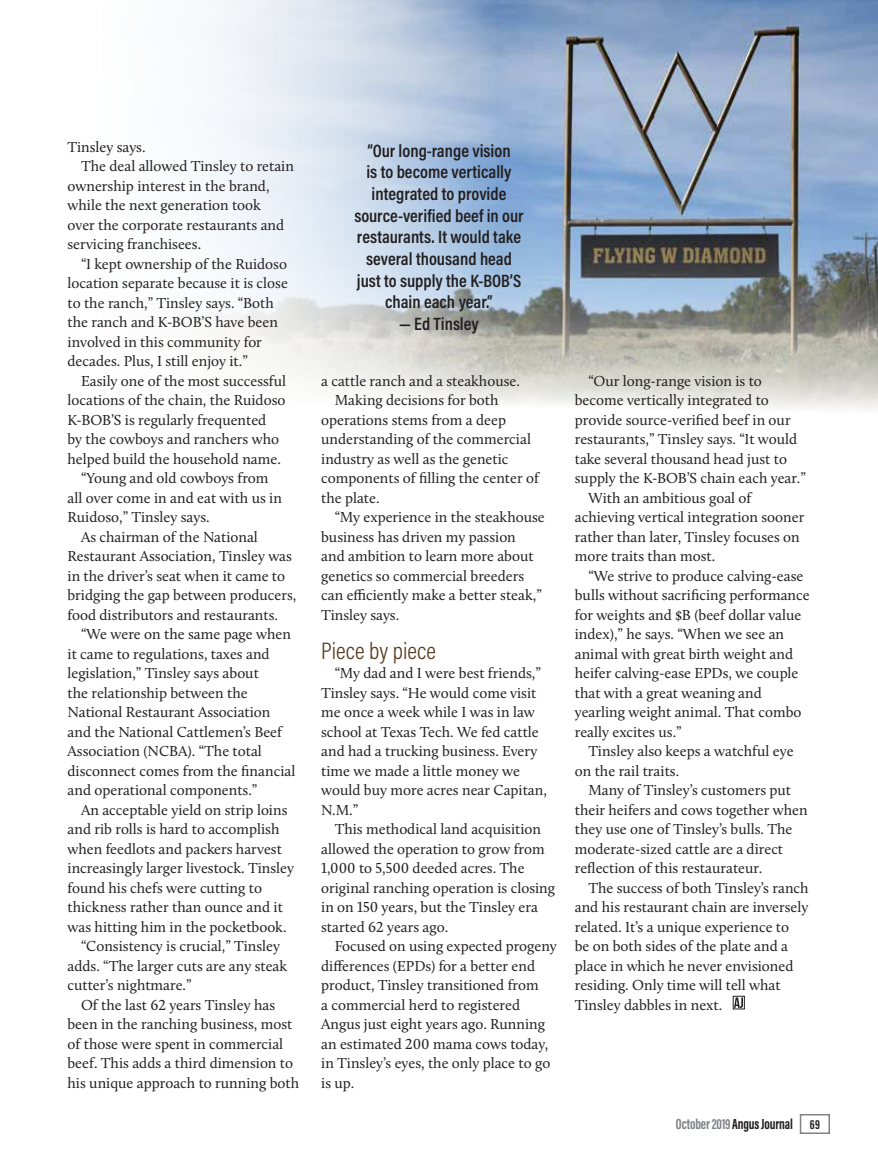
<style>
.page{position:relative;width:878px;height:1168px;background:#fff}
.page>*{position:absolute;margin:0;border:0;box-sizing:border-box;transform-origin:0 0}
.subhead-new{font:300 24px "Acumin Pro Cond";letter-spacing:.005em;color:#563a1d}
.pull_quote_white{font:600 18px/21.6px "Acumin Pro Cond";color:#231f20;text-align:center}
.Body_Text{font:15px/19.5px "Calluna";color:#231f20}
.t1{font:700 15px "Acumin Pro Extra Cond";letter-spacing:-.01em;color:#231f20}
.s1{color:#808285}
.s2{font-size:13.5px}
</style>
<div class="page">
<img style="left:495px;top:0;width:383px;height:410px">
<svg style="left:206px;top:0;width:289px;height:402px"></svg>
<div style="left:733px;top:996px;width:11px;height:13px;border:1px solid #231f20"></div>
<svg style="left:734px;top:997px;width:9px;height:11px"></svg>
<div style="left:799px;top:1114px;width:31px;height:20px;border:2px solid #808285"></div>
<p class="Body_Text" style="left:68px;top:137px;width:80px">Tinsley says.</p>
<p class="Body_Text" style="left:68px;top:156px;width:228px;text-indent:14px">The deal allowed Tinsley to retain ownership interest in the brand, while the next generation took<br>over the corporate restaurants and servicing franchisees.</p>
<p class="Body_Text" style="left:68px;top:254px;width:222px;text-indent:14px">“I kept ownership of the Ruidoso location separate because it is close to the ranch,” Tinsley says. “Both the ranch and K-BOB’S have been involved in this community for decades. Plus, I still enjoy it.”</p>
<p class="Body_Text" style="left:68px;top:371px;width:220px;text-indent:14px">Easily one of the most successful locations of the chain, the Ruidoso K-BOB’S is regularly frequented<br>by the cowboys and ranchers who helped build the household name.</p>
<p class="Body_Text" style="left:68px;top:468px;width:216px;text-indent:14px">“Young and old cowboys from all over come in and eat with us in<br>Ruidoso,” Tinsley says.</p>
<p class="Body_Text" style="left:68px;top:527px;width:230px;text-indent:14px">As chairman of the National Restaurant Association, Tinsley was in the driver’s seat when it came to bridging the gap between producers, food distributors and restaurants.</p>
<p class="Body_Text" style="left:68px;top:624px;width:229px;text-indent:14px">“We were on the same page when it came to regulations, taxes and legislation,” Tinsley says about<br>the relationship between the<br>National Restaurant Association and the National Cattlemen’s Beef<br>Association (NCBA). “The total disconnect comes from the financial and operational components.”</p>
<p class="Body_Text" style="left:68px;top:800px;width:228px;text-indent:14px">An acceptable yield on strip loins and rib rolls is hard to accomplish when feedlots and packers harvest increasingly larger livestock. Tinsley found his chefs were cutting to thickness rather than ounce and it was hitting him in the pocketbook.</p>
<p class="Body_Text" style="left:68px;top:936px;width:221px;text-indent:14px">“Consistency is crucial,” Tinsley adds. “The larger cuts are any steak cutter’s nightmare.”</p>
<p class="Body_Text" style="left:68px;top:995px;width:233px;text-indent:14px">Of the last 62 years Tinsley has been in the ranching business, most of those were spent in commercial beef. This adds a third dimension to his unique approach to running both</p>
<p class="pull_quote_white" style="left:354px;top:139px;width:171px">“Our long-range vision<br>is to become vertically integrated to provide source-verified beef in our restaurants. It would take several thousand head just to supply the K-BOB’S chain each year.”</p>
<p class="pull_quote_white" style="left:399px;top:312px;width:81px">— Ed Tinsley</p>
<p class="Body_Text" style="left:321px;top:371px;width:200px">a cattle ranch and a steakhouse.</p>
<p class="Body_Text" style="left:321px;top:390px;width:219px;text-indent:14px">Making decisions for both operations stems from a deep understanding of the commercial industry as well as the genetic components of filling the center of the plate.</p>
<p class="Body_Text" style="left:321px;top:507px;width:225px;text-indent:14px">“My experience in the steakhouse business has driven my passion<br>and ambition to learn more about genetics so commercial breeders can efficiently make a better steak,”<br>Tinsley says.</p>
<p class="subhead-new" style="left:321px;top:635px;width:116px">Piece by piece</p>
<p class="Body_Text" style="left:321px;top:663px;width:227px;text-indent:14px">“My dad and I were best friends,”<br>Tinsley says. “He would come visit me once a week while I was in law school at Texas Tech. We fed cattle and had a trucking business. Every time we made a little money we would buy more acres near Capitan,<br>N.M.”</p>
<p class="Body_Text" style="left:321px;top:819px;width:235px;text-indent:14px">This methodical land acquisition allowed the operation to grow from<br>1,000 to 5,500 deeded acres. The original ranching operation is closing in on 150 years, but the Tinsley era started 62 years ago.</p>
<p class="Body_Text" style="left:321px;top:936px;width:237px;text-indent:14px">Focused on using expected progeny differences (EPDs) for a better end product, Tinsley transitioned from<br>a commercial herd to registered<br>Angus just eight years ago. Running an estimated 200 mama cows today, in Tinsley’s eyes, the only place to go is up.</p>
<p class="Body_Text" style="left:574px;top:371px;width:232px;text-indent:14px">“Our long-range vision is to become vertically integrated to provide source-verified beef in our restaurants,” Tinsley says. “It would take several thousand head just to supply the K-BOB’S chain each year.”</p>
<p class="Body_Text" style="left:574px;top:488px;width:231px;text-indent:14px">With an ambitious goal of achieving vertical integration sooner rather than later, Tinsley focuses on more traits than most.</p>
<p class="Body_Text" style="left:574px;top:566px;width:236px;text-indent:14px">“We strive to produce calving-ease bulls without sacrificing performance for weights and $B (beef dollar value index),” he says. “When we see an animal with great birth weight and heifer calving-ease EPDs, we couple that with a great weaning and yearling weight animal. That combo really excites us.”</p>
<p class="Body_Text" style="left:574px;top:741px;width:220px;text-indent:14px">Tinsley also keeps a watchful eye on the rail traits.</p>
<p class="Body_Text" style="left:574px;top:780px;width:234px;text-indent:14px">Many of Tinsley’s customers put their heifers and cows together when they use one of Tinsley’s bulls. The moderate-sized cattle are a direct reflection of this restaurateur.</p>
<p class="Body_Text" style="left:574px;top:878px;width:235px;text-indent:14px">The success of both Tinsley’s ranch and his restaurant chain are inversely related. It’s a unique experience to<br>be on both sides of the plate and a place in which he never envisioned residing. Only time will tell what Tinsley dabbles in next.</p>
<p class="t1" style="left:676px;top:1115px;width:145px"><span class="s1">October 2019</span> Angus Journal <span class="s2">69</span></p>
</div>
